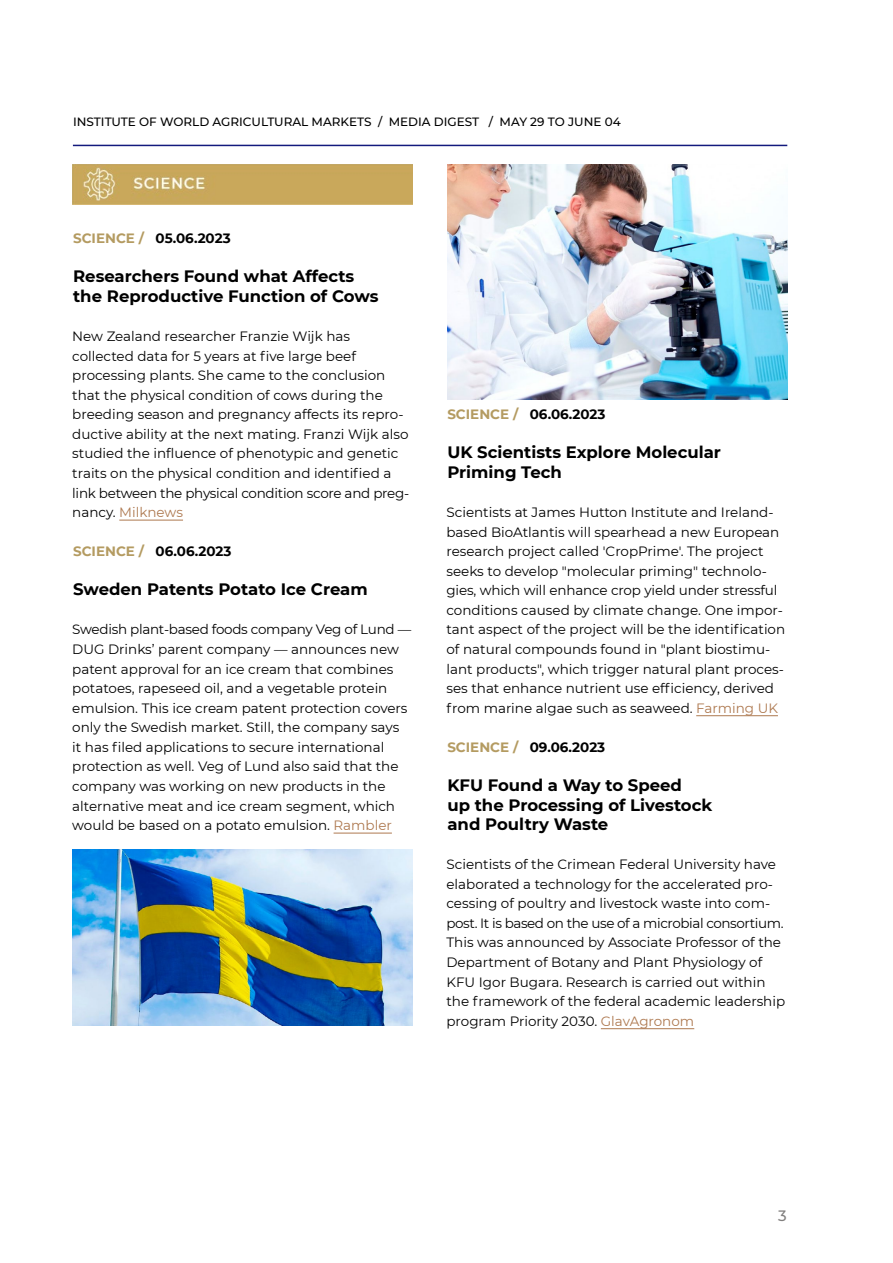
<style>
.page{position:relative;width:893px;height:1263px;background:#fff}
.page>*{position:absolute;margin:0;border:0;box-sizing:border-box;transform-origin:0 0}
.t1{font:700 16.5px/19.5px "Montserrat";color:#000}
.t2{font:500 15px "Montserrat";color:#817f7e}
.t3{font:13.5px/19.5px "Montserrat";color:#000}
.t4{font:700 13.5px "Montserrat";color:#000}
.t5{font:500 12px "Montserrat";color:#000}
.s1{color:#b49b61}
.s2{color:#ae7950}
</style>
<div class="page">
<hr style="left:73px;top:145px;width:714px;height:1px;background:#131a7d">
<hr style="left:119px;top:520px;width:64px;height:1px;background:#ae7950">
<hr style="left:334px;top:833px;width:58px;height:1px;background:#ae7950">
<hr style="left:696px;top:715px;width:82px;height:1px;background:#ae7950">
<hr style="left:601px;top:1028px;width:93px;height:1px;background:#ae7950">
<img style="left:73px;top:165px;width:339px;height:39px">
<img style="left:73px;top:850px;width:340px;height:176px">
<img style="left:447px;top:165px;width:340px;height:235px">
<p class="t5" style="left:73px;top:113px;width:549px">INSTITUTE OF WORLD AGRICULTURAL MARKETS / MEDIA DIGEST / MAY 29 TO JUNE 04</p>
<p class="t4" style="left:73px;top:229px;width:159px"><span class="s1">SCIENCE /</span> 05.06.2023</p>
<p class="t1" style="left:73px;top:266px;width:307px">Researchers Found what Affects the Reproductive Function of Cows</p>
<p class="t3" style="left:72px;top:326px;width:338px">New Zealand researcher Franzie Wijk has collected data for 5 years at five large beef processing plants. She came to the conclusion that the physical condition of cows during the breeding season and pregnancy affects its repro&shy;ductive ability at the next mating. Franzi Wijk also studied the influence of phenotypic and genetic traits on the physical condition and identified a link between the physical condition score and preg&shy;nancy. <span class="s2">Milknews</span></p>
<p class="t4" style="left:73px;top:542px;width:160px"><span class="s1">SCIENCE /</span> 06.06.2023</p>
<p class="t1" style="left:73px;top:579px;width:296px">Sweden Patents Potato Ice Cream</p>
<p class="t3" style="left:72px;top:619px;width:340px">Swedish plant-based foods company Veg of Lund — DUG Drinks’ parent company — announces new patent approval for an ice cream that combines potatoes, rapeseed oil, and a vegetable protein emulsion. This ice cream patent protection covers only the Swedish market. Still, the company says it has filed applications to secure international protection as well. Veg of Lund also said that the company was working on new products in the alternative meat and ice cream segment, which would be based on a potato emulsion. <span class="s2">Rambler</span></p>
<p class="t4" style="left:447px;top:405px;width:160px"><span class="s1">SCIENCE /</span> 06.06.2023</p>
<p class="t1" style="left:447px;top:442px;width:275px">UK Scientists Explore Molecular<br>Priming Tech</p>
<p class="t3" style="left:446px;top:502px;width:340px">Scientists at James Hutton Institute and Ireland&shy;based BioAtlantis will spearhead a new European research project called 'CropPrime'. The project seeks to develop "molecular priming" technolo&shy;gies, which will enhance crop yield under stressful conditions caused by climate change. One impor&shy;tant aspect of the project will be the identification of natural compounds found in "plant biostimu&shy;lant products", which trigger natural plant proces&shy;ses that enhance nutrient use efficiency, derived from marine algae such as seaweed. <span class="s2">Farming UK</span></p>
<p class="t4" style="left:447px;top:737px;width:159px"><span class="s1">SCIENCE /</span> 09.06.2023</p>
<p class="t1" style="left:447px;top:774px;width:266px">KFU Found a Way to Speed<br>up the Processing of Livestock and Poultry Waste</p>
<p class="t3" style="left:446px;top:854px;width:340px">Scientists of the Crimean Federal University have elaborated a technology for the accelerated pro&shy;cessing of poultry and livestock waste into com&shy;post. It is based on the use of a microbial consortium.<br>This was announced by Associate Professor of the Department of Botany and Plant Physiology of KFU Igor Bugara. Research is carried out within the framework of the federal academic leadership program Priority 2030. <span class="s2">GlavAgronom</span></p>
<p class="t2" style="left:778px;top:1205px;width:10px">3</p>
</div>
